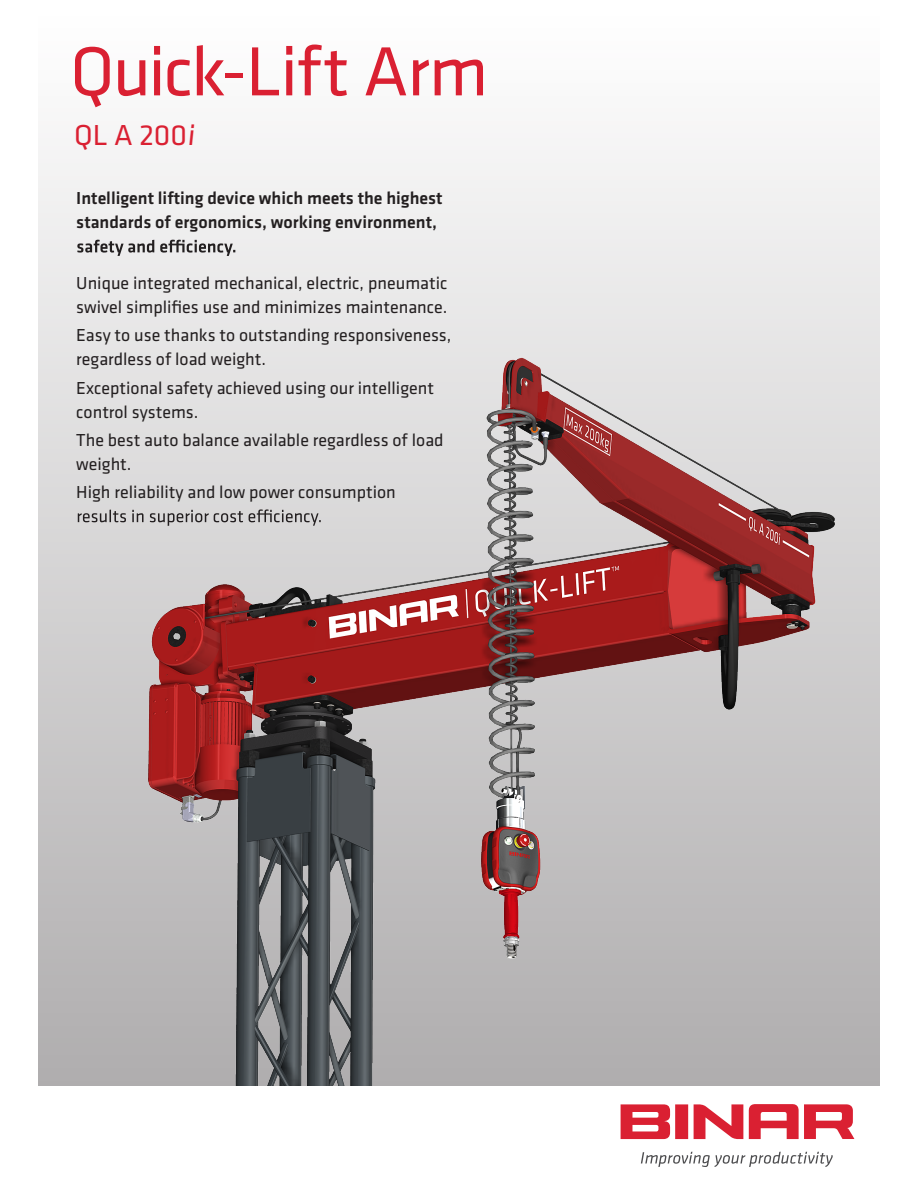
<style>
.page{position:relative;width:918px;height:1188px;background:#fff}
.page>*{position:absolute;margin:0;border:0;box-sizing:border-box;transform-origin:0 0}
.t1{font:72px "Klavika";letter-spacing:-.025em;color:#da2032}
.t2{font:30px "Klavika";color:#da2032}
.t3{font:18px/24px "Klavika";color:#231f20}
.t4{font:500 18px/24px "Klavika";color:#231f20}
</style>
<div class="page">
<div style="left:38px;top:3px;width:842px;height:1082px;background:linear-gradient(to bottom,#fff,#afadae)"></div>
<div style="left:675px;top:1104px;width:13px;height:35px;background:#da2032"></div>
<svg style="left:694px;top:1104px;width:49px;height:35px"></svg>
<svg style="left:621px;top:1104px;width:50px;height:35px"></svg>
<svg style="left:749px;top:1104px;width:105px;height:35px"></svg>
<svg style="left:641px;top:1152px;width:192px;height:15px"></svg>
<img style="left:99px;top:321px;width:768px;height:764px">
<svg style="left:77px;top:240px;width:158px;height:16px;background:#b1afb0"></svg>
<svg style="left:78px;top:509px;width:243px;height:17px;background:#b5b3b4"></svg>
<h1 class="t1" style="left:70px;top:32px;width:420px">Quick-Lift Arm</h1>
<h2 class="t2" style="left:74px;top:118px;width:125px">QL A 200i</h2>
<p class="t4" style="left:76px;top:187px;width:368px">Intelligent lifting device which meets the highest standards of ergonomics, working environment,</p>
<p class="t3" style="left:76px;top:272px;width:373px">Unique integrated mechanical, electric, pneumatic swivel simplifies use and minimizes maintenance.</p>
<p class="t3" style="left:76px;top:324px;width:377px">Easy to use thanks to outstanding responsiveness, regardless of load weight.</p>
<p class="t3" style="left:76px;top:376px;width:359px">Exceptional safety achieved using our intelligent control systems.</p>
<p class="t3" style="left:76px;top:428px;width:369px">The best auto balance available regardless of load weight.</p>
<p class="t3" style="left:76px;top:481px;width:321px">High reliability and low power consumption</p>
</div>
